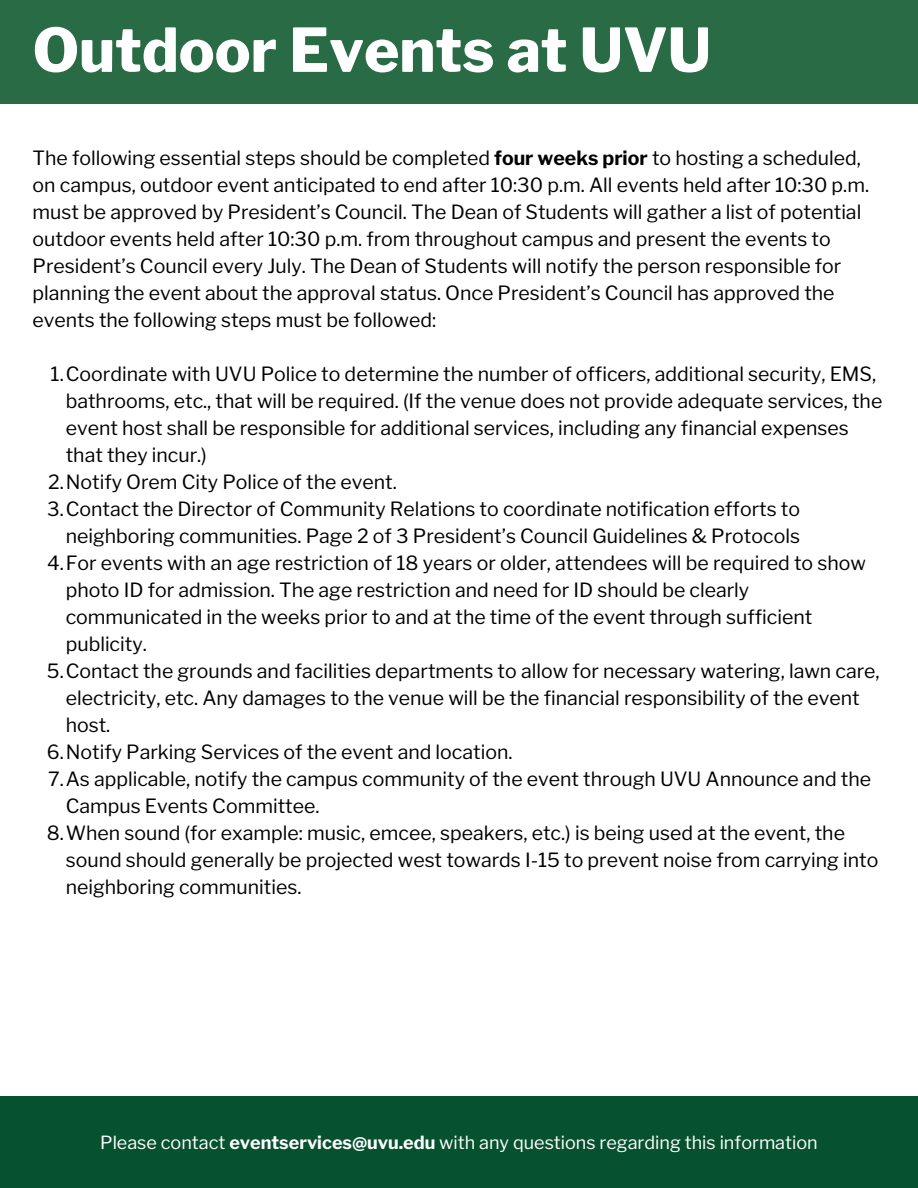
<style>
.page{position:relative;width:918px;height:1188px;background:#fff}
.page>*{position:absolute;margin:0;border:0;box-sizing:border-box;transform-origin:0 0}
.t1{font:800 60px "Libre Franklin";color:#fff}
.t2{font:19.5px/27px "Libre Franklin";color:#000}
.t3{font:18px "Libre Franklin";color:#fff}
.s1{font-weight:700}
</style>
<div class="page">
<div style="left:0;top:1096px;width:918px;height:92px;background:#07522e"></div>
<div style="left:0;top:0;width:918px;height:103px;background:#286b45"></div>
<p class="t1" style="left:33px;top:14px;width:680px">Outdoor Events at UVU</p>
<p class="t2" style="left:33px;top:145px;width:838px">The following essential steps should be completed <span class="s1">four weeks prior</span> to hosting a scheduled, on campus, outdoor event anticipated to end after 10:30 p.m. All events held after 10:30 p.m. must be approved by President’s Council. The Dean of Students will gather a list of potential outdoor events held after 10:30 p.m. from throughout campus and present the events to President’s Council every July. The Dean of Students will notify the person responsible for planning the event about the approval status. Once President’s Council has approved the events the following steps must be followed:</p>
<p class="t2" style="left:66px;top:361px;width:818px;text-indent:-15px">1.Coordinate with UVU Police to determine the number of officers, additional security, EMS, bathrooms, etc., that will be required. (If the venue does not provide adequate services, the event host shall be responsible for additional services, including any financial expenses that they incur.)</p>
<p class="t2" style="left:48px;top:469px;width:350px">2.Notify Orem City Police of the event.</p>
<p class="t2" style="left:47px;top:496px;width:754px;text-align:right">3.Contact the Director of Community Relations to coordinate notification efforts to neighboring communities. Page 2 of 3 President’s Council Guidelines &amp; Protocols</p>
<p class="t2" style="left:66px;top:550px;width:802px;text-indent:-19px">4.For events with an age restriction of 18 years or older, attendees will be required to show photo ID for admission. The age restriction and need for ID should be clearly communicated in the weeks prior to and at the time of the event through sufficient publicity.</p>
<p class="t2" style="left:66px;top:658px;width:815px;text-indent:-19px">5.Contact the grounds and facilities departments to allow for necessary watering, lawn care, electricity, etc. Any damages to the venue will be the financial responsibility of the event host.</p>
<p class="t2" style="left:47px;top:739px;width:467px">6.Notify Parking Services of the event and location.</p>
<p class="t2" style="left:66px;top:766px;width:807px;text-indent:-18px">7.As applicable, notify the campus community of the event through UVU Announce and the<br>Campus Events Committee.</p>
<p class="t2" style="left:66px;top:820px;width:814px;text-indent:-19px">8.When sound (for example: music, emcee, speakers, etc.) is being used at the event, the sound should generally be projected west towards I-15 to prevent noise from carrying into neighboring communities.</p>
<p class="t3" style="left:100px;top:1132px;width:719px">Please contact <span class="s1">eventservices@uvu.edu</span> with any questions regarding this information</p>
</div>
